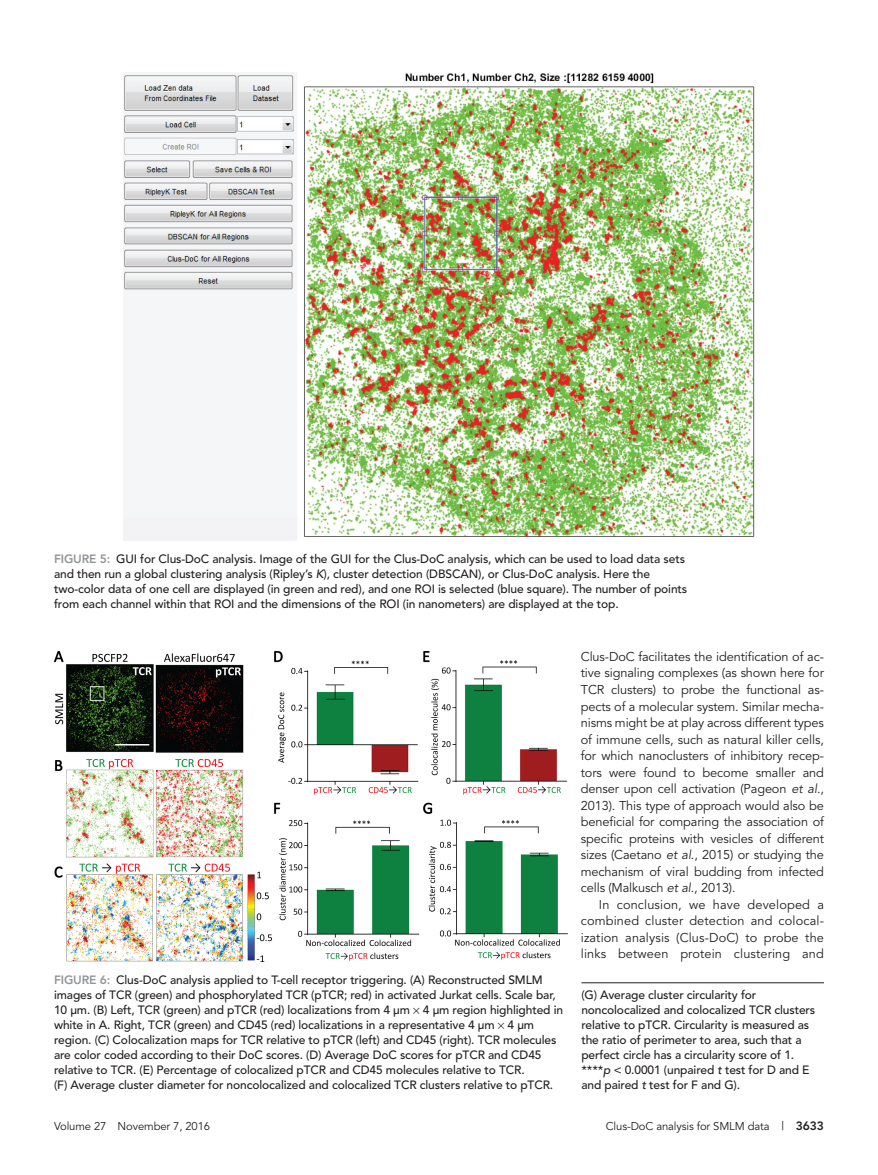
<style>
.page{position:relative;width:878px;height:1175px;background:#fff}
.page>*{position:absolute;margin:0;border:0;box-sizing:border-box;transform-origin:0 0}
.Para{font:12.75px/16.5px "Avenir";letter-spacing:-.01em;color:#231f20;text-align:justify}
.FigCaption{font:500 12px/15px "Avenir";letter-spacing:-.01em;color:#231f20}
.FigCaption_35_5p{font:500 12px/15px "Avenir";letter-spacing:-.01em;color:#231f20}
.t1{font:11.25px "Avenir";letter-spacing:-.01em;color:#231f20}
.s1{font-weight:800;color:#939598}
.s2{font-style:italic}
.s3{font-size:12px}
.s4{font-weight:800;font-size:12px}
</style>
<div class="page">
<img style="left:124px;top:73px;width:630px;height:467px">
<img style="left:54px;top:651px;width:513px;height:310px">
<hr style="left:581px;top:982px;width:243px;height:1px;background:#231f20">
<p class="FigCaption_35_5p" style="left:54px;top:551px;width:634px"><span class="s1">FIGURE 5:</span> GUI for Clus-DoC analysis. Image of the GUI for the Clus-DoC analysis, which can be used to load data sets and then run a global clustering analysis (Ripley’s <span class="s2">K</span>), cluster detection (DBSCAN), or Clus-DoC analysis. Here the two-color data of one cell are displayed (in green and red), and one ROI is selected (blue square). The number of points from each channel within that ROI and the dimensions of the ROI (in nanometers) are displayed at the top.</p>
<p class="Para" style="left:580px;top:648px;width:245px">Clus-DoC facilitates the identification of ac&shy;tive signaling complexes (as shown here for TCR clusters) to probe the functional as&shy;pects of a molecular system. Similar mecha&shy;nisms might be at play across different types of immune cells, such as natural killer cells, for which nanoclusters of inhibitory recep&shy;tors were found to become smaller and denser upon cell activation (Pageon <span class="s2">et al</span>., 2013). This type of approach would also be beneficial for comparing the association of specific proteins with vesicles of different sizes (Caetano <span class="s2">et al</span>., 2015) or studying the mechanism of viral budding from infected cells (Malkusch <span class="s2">et al</span>., 2013).</p>
<p class="Para" style="left:580px;top:896px;width:245px;text-indent:18px">In conclusion, we have developed a combined cluster detection and colocal&shy;ization analysis (Clus-DoC) to probe the links between protein clustering and</p>
<p class="FigCaption" style="left:54px;top:972px;width:510px"><span class="s1">FIGURE 6:</span> Clus-DoC analysis applied to T-cell receptor triggering. (A) Reconstructed SMLM images of TCR (green) and phosphorylated TCR (pTCR; red) in activated Jurkat cells. Scale bar, 10 μm. (B) Left, TCR (green) and pTCR (red) localizations from 4 μm 4 μm region highlighted in white in A. Right, TCR (green) and CD45 (red) localizations in a representative 4 μm 4 μm region. (C) Colocalization maps for TCR relative to pTCR (left) and CD45 (right). TCR molecules are color coded according to their DoC scores. (D) Average DoC scores for pTCR and CD45 relative to TCR. (E) Percentage of colocalized pTCR and CD45 molecules relative to TCR.<br>(F) Average cluster diameter for noncolocalized and colocalized TCR clusters relative to pTCR.</p>
<p class="FigCaption" style="left:581px;top:987px;width:235px">(G) Average cluster circularity for noncolocalized and colocalized TCR clusters relative to pTCR. Circularity is measured as the ratio of perimeter to area, such that a perfect circle has a circularity score of 1. ****<span class="s2">p</span> &lt; 0.0001 (unpaired <span class="s2">t</span> test for D and E and paired <span class="s2">t</span> test for F and G).</p>
<p class="t1" style="left:54px;top:1119px;width:158px">Volume 27 November 7, 2016</p>
<p class="t1" style="left:606px;top:1119px;width:219px">Clus-DoC analysis for SMLM data <span class="s3">|</span> <span class="s4">3633</span></p>
</div>
